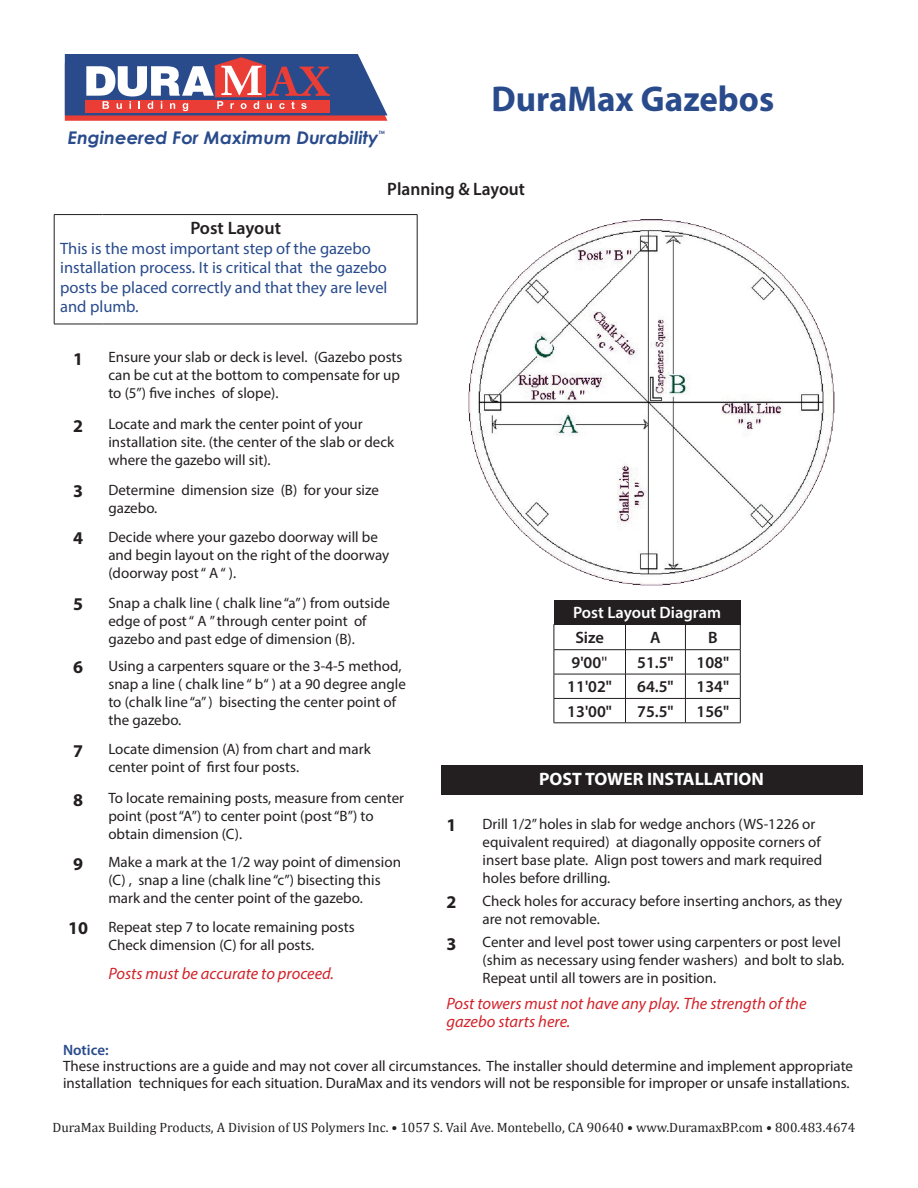
<style>
.page{position:relative;width:918px;height:1188px;background:#fff}
.page>*{position:absolute;margin:0;border:0;box-sizing:border-box;transform-origin:0 0}
.t1{font:700 36px "Myriad Pro";color:#294b8c}
.t2{font:600 18px "Myriad Pro";color:#231f20}
.t3{font:700 18px "Myriad Pro";color:#fff}
.t4{font:700 18px "Myriad Pro";color:#231f20}
.t5{font:italic 700 17.55px "Century Gothic";color:#294b8c}
.t6{font:16.5px/19.5px "Myriad Pro";color:#294b8c}
.t7{font:italic 16.5px/18px "Myriad Pro";color:#d2232a}
.t8{font:600 16.5px "Myriad Pro";color:#231f20}
.t9{font:600 16.5px "Myriad Pro";color:#fff}
.t10{font:15px/18px "Myriad Pro";color:#231f20}
.t11{font:600 15px "Myriad Pro";color:#294b8c}
.t12{font:13.5px "Cambria";color:#231f20}
.t13{font:italic 700 4.5px "Century Gothic";color:#294b8c}
.s1{font-family:"Calibri";font-weight:400}
</style>
<div class="page">
<svg style="left:65px;top:54px;width:323px;height:67px"></svg>
<hr style="left:54px;top:214px;width:48px;height:1px;background:#231f20">
<hr style="left:54px;top:215px;width:1px;height:109px;background:#231f20">
<hr style="left:102px;top:214px;width:315px;height:1px;background:#231f20">
<hr style="left:417px;top:215px;width:1px;height:109px;background:#231f20">
<hr style="left:54px;top:324px;width:48px;height:1px;background:#231f20">
<hr style="left:102px;top:324px;width:315px;height:1px;background:#231f20">
<img style="left:468px;top:219px;width:367px;height:367px">
<div style="left:554px;top:600px;width:186px;height:24px;background:#231f20"></div>
<hr style="left:554px;top:649px;width:72px;height:1px;background:#231f20">
<hr style="left:626px;top:649px;width:59px;height:1px;background:#231f20">
<hr style="left:685px;top:649px;width:56px;height:1px;background:#231f20">
<hr style="left:554px;top:674px;width:72px;height:1px;background:#231f20">
<hr style="left:626px;top:674px;width:59px;height:1px;background:#231f20">
<hr style="left:685px;top:674px;width:56px;height:1px;background:#231f20">
<hr style="left:554px;top:698px;width:72px;height:1px;background:#231f20">
<svg style="left:554px;top:624px;width:1px;height:99px"></svg>
<hr style="left:626px;top:698px;width:59px;height:1px;background:#231f20">
<svg style="left:625px;top:624px;width:1px;height:99px"></svg>
<hr style="left:685px;top:698px;width:56px;height:1px;background:#231f20">
<svg style="left:685px;top:624px;width:1px;height:99px"></svg>
<svg style="left:740px;top:624px;width:1px;height:99px"></svg>
<hr style="left:554px;top:723px;width:72px;height:1px;background:#231f20">
<hr style="left:626px;top:723px;width:59px;height:1px;background:#231f20">
<hr style="left:685px;top:723px;width:56px;height:1px;background:#231f20">
<div style="left:441px;top:765px;width:421px;height:30px;background:#231f20"></div>
<p class="t5" style="left:68px;top:124px;width:312px">Engineered For Maximum Durability</p>
<p class="t13" style="left:379px;top:129px;width:8px">TM</p>
<p class="t1" style="left:491px;top:75px;width:284px">DuraMax Gazebos</p>
<p class="t2" style="left:387px;top:177px;width:139px">Planning &amp; Layout</p>
<p class="t2" style="left:190px;top:217px;width:92px">Post Layout</p>
<p class="t6" style="left:60px;top:238px;width:329px">This is the most important step of the gazebo installation process. It is critical that the gazebo posts be placed correctly and that they are level and plumb.</p>
<p class="t4" style="left:73px;top:347px;width:11px">1</p>
<p class="t10" style="left:108px;top:348px;width:296px">Ensure your slab or deck is level. (Gazebo posts can be cut at the bottom to compensate for up to (5”) five inches of slope).</p>
<p class="t4" style="left:73px;top:414px;width:11px">2</p>
<p class="t10" style="left:108px;top:415px;width:287px">Locate and mark the center point of your installation site. (the center of the slab or deck where the gazebo will sit).</p>
<p class="t4" style="left:73px;top:479px;width:11px">3</p>
<p class="t10" style="left:108px;top:480px;width:272px">Determine dimension size (B) for your size gazebo.</p>
<p class="t4" style="left:73px;top:526px;width:11px">4</p>
<p class="t10" style="left:108px;top:528px;width:282px">Decide where your gazebo doorway will be and begin layout on the right of the doorway (doorway post “ A “ ).</p>
<p class="t4" style="left:73px;top:592px;width:11px">5</p>
<p class="t10" style="left:108px;top:594px;width:283px">Snap a chalk line ( chalk line “a” ) from outside edge of post “ A ” through center point of gazebo and past edge of dimension (B).</p>
<p class="t4" style="left:73px;top:655px;width:11px">6</p>
<p class="t10" style="left:108px;top:656px;width:299px">Using a carpenters square or the 3-4-5 method, snap a line ( chalk line “ b“ ) at a 90 degree angle to (chalk line “a” ) bisecting the center point of the gazebo.</p>
<p class="t4" style="left:73px;top:739px;width:11px">7</p>
<p class="t10" style="left:108px;top:740px;width:264px">Locate dimension (A) from chart and mark center point of first four posts.</p>
<p class="t4" style="left:73px;top:788px;width:11px">8</p>
<p class="t10" style="left:108px;top:789px;width:297px">To locate remaining posts, measure from center point (post “A”) to center point (post “B”) to obtain dimension (C).</p>
<p class="t4" style="left:73px;top:852px;width:11px">9</p>
<p class="t10" style="left:108px;top:853px;width:294px">Make a mark at the 1/2 way point of dimension (C) , snap a line (chalk line “c”) bisecting this mark and the center point of the gazebo.</p>
<p class="t4" style="left:68px;top:917px;width:21px">10</p>
<p class="t10" style="left:108px;top:918px;width:248px">Repeat step 7 to locate remaining posts</p>
<p class="t10" style="left:108px;top:936px;width:208px">Check dimension (C) for all posts.</p>
<p class="t7" style="left:108px;top:964px;width:227px">Posts must be accurate to proceed.</p>
<p class="t9" style="left:573px;top:602px;width:149px">Post Layout Diagram</p>
<p class="t8" style="left:575px;top:627px;width:30px">Size</p>
<p class="t8" style="left:650px;top:627px;width:12px">A</p>
<p class="t8" style="left:708px;top:627px;width:11px">B</p>
<p class="t8" style="left:571px;top:652px;width:38px">9'00<span class="s1">"</span></p>
<p class="t8" style="left:637px;top:652px;width:38px">51.5"</p>
<p class="t8" style="left:697px;top:652px;width:34px">108"</p>
<p class="t8" style="left:567px;top:676px;width:46px">11'02"</p>
<p class="t8" style="left:637px;top:676px;width:38px">64.5"</p>
<p class="t8" style="left:697px;top:676px;width:34px">134"</p>
<p class="t8" style="left:567px;top:701px;width:46px">13'00"</p>
<p class="t8" style="left:637px;top:701px;width:38px">75.5"</p>
<p class="t8" style="left:697px;top:701px;width:34px">156"</p>
<p class="t3" style="left:539px;top:767px;width:226px">POST TOWER INSTALLATION</p>
<p class="t4" style="left:447px;top:813px;width:11px">1</p>
<p class="t10" style="left:483px;top:814px;width:341px">Drill 1/2” holes in slab for wedge anchors (WS-1226 or equivalent required) at diagonally opposite corners of insert base plate. Align post towers and mark required holes before drilling.</p>
<p class="t4" style="left:447px;top:890px;width:11px">2</p>
<p class="t10" style="left:483px;top:892px;width:361px">Check holes for accuracy before inserting anchors, as they are not removable.</p>
<p class="t4" style="left:447px;top:932px;width:11px">3</p>
<p class="t10" style="left:483px;top:933px;width:363px">Center and level post tower using carpenters or post level (shim as necessary using fender washers) and bolt to slab.<br>Repeat until all towers are in position.</p>
<p class="t7" style="left:447px;top:994px;width:362px">Post towers must not have any play. The strength of the gazebo starts here.</p>
<p class="t11" style="left:63px;top:1040px;width:47px">Notice:</p>
<p class="t10" style="left:63px;top:1057px;width:792px;line-height:16.5px">These instructions are a guide and may not cover all circumstances. The installer should determine and implement appropriate installation techniques for each situation. DuraMax and its vendors will not be responsible for improper or unsafe installations.</p>
<p class="t12" style="left:52px;top:1120px;width:804px">DuraMax Building Products, A Division of US Polymers Inc. • 1057 S. Vail Ave. Montebello, CA 90640 • www.DuramaxBP.com • 800.483.4674</p>
</div>
